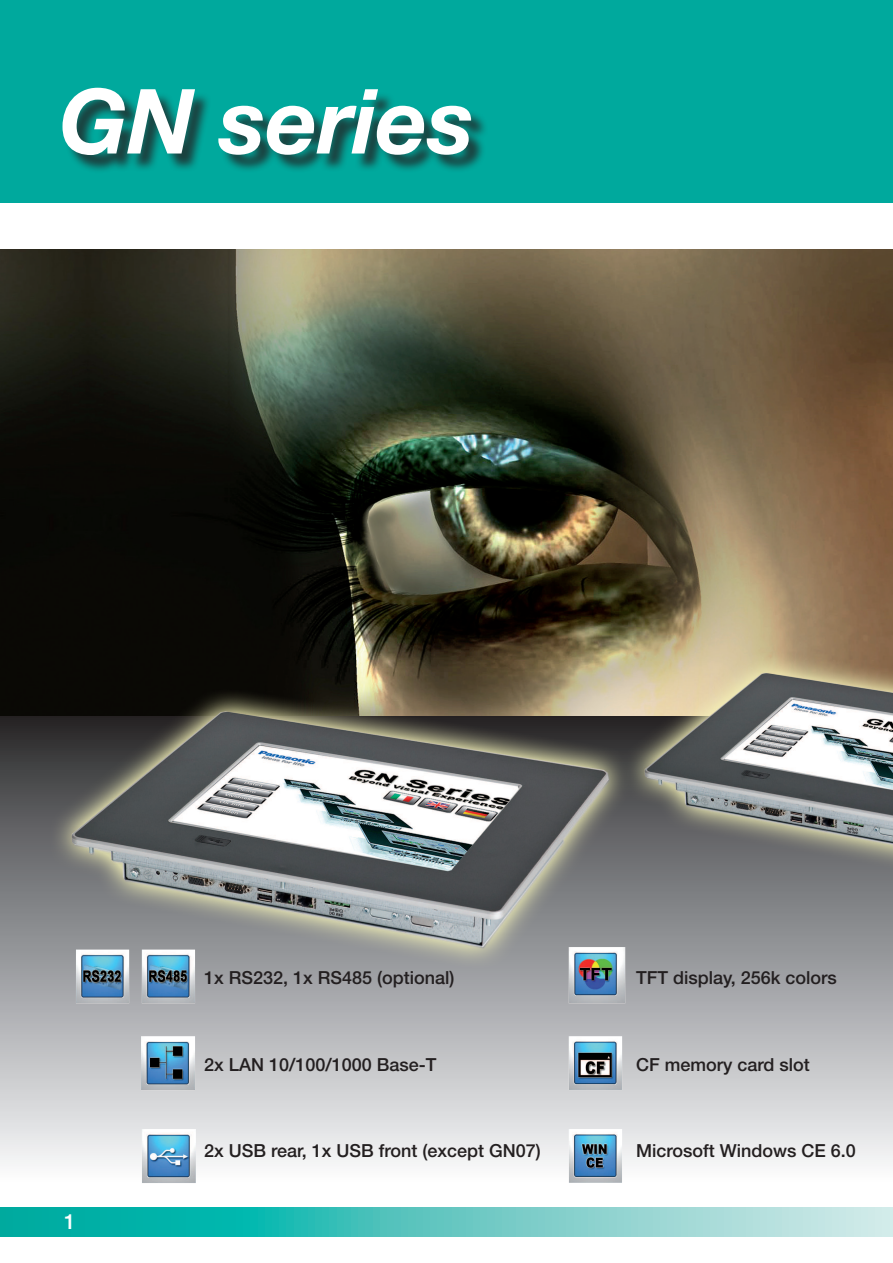
<style>
.page{position:relative;width:893px;height:1263px;background:#fff}
.page>*{position:absolute;margin:0;border:0;box-sizing:border-box;transform-origin:0 0}
.t1{font:italic 700 90px "Helvetica Neue";color:#fff}
.t2{font:500 21px "Helvetica Neue";color:#fff}
.t3{font:500 18px "Helvetica Neue";color:#231f20}
</style>
<div class="page">
<div style="left:0;top:0;width:893px;height:203px;background:#00a99d"></div>
<svg style="left:0;top:1207px;width:893px;height:30px;background:#7ed0cb"></svg>
<div style="left:65px;top:90px;width:424px;height:84px;background:#231f20;opacity:.75"></div>
<img style="left:0;top:249px;width:893px;height:467px">
<div style="left:0;top:716px;width:893px;height:467px;background:linear-gradient(to bottom,#2c2d2f,#fcfdff)"></div>
<img style="left:63px;top:968px;width:379px;height:269px">
<img style="left:538px;top:968px;width:218px;height:269px">
<img style="left:40px;top:286px;width:853px;height:682px">
<h1 class="t1" style="left:59px;top:88px;width:417px">GN series</h1>
<p class="t3" style="left:204px;top:971px;width:252px">1x RS232, 1x RS485 (optional)</p>
<p class="t3" style="left:636px;top:971px;width:202px">TFT display, 256k colors</p>
<p class="t3" style="left:204px;top:1057px;width:234px">2x LAN 10/100/1000 Base-T</p>
<p class="t3" style="left:636px;top:1057px;width:175px">CF memory card slot</p>
<p class="t2" style="left:64px;top:1214px;width:13px">1</p>
<p class="t3" style="left:204px;top:1144px;width:338px">2x USB rear, 1x USB front (except GN07)</p>
<p class="t3" style="left:636px;top:1144px;width:221px">Microsoft Windows CE 6.0</p>
</div>
